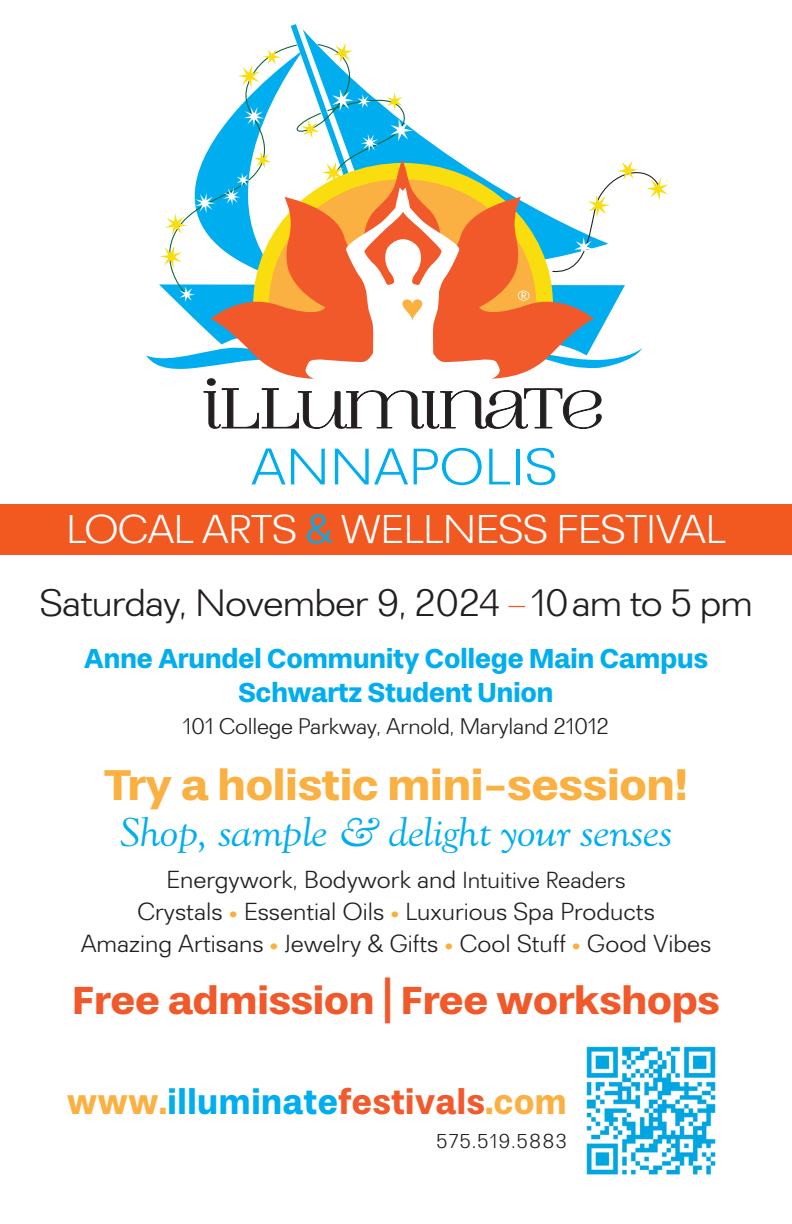
<style>
.page{position:relative;width:792px;height:1224px;background:#fff}
.page>*{position:absolute;margin:0;border:0;box-sizing:border-box;transform-origin:0 0}
.t1{font:700 44px "Stevie Sans";letter-spacing:-.02em;color:#fbb042;scale:1.08 1}
.t2{font:italic 42px "Goudy Old Sty";letter-spacing:-.02em;color:#00aeef;scale:1.13 1}
.t3{font:700 40px "Stevie Sans";letter-spacing:-.02em;color:#f1592b;scale:1.08 1}
.t4{font:300 40px "Recta";letter-spacing:-.03em;color:#fff;scale:1.13 1}
.t5{font:300 38px "Recta";letter-spacing:-.025em;color:#231f20;scale:1.1 1}
.t6{font:700 36px "Stevie Sans";color:#00aeef}
.t7{font:700 28px "Stevie Sans";letter-spacing:-.02em;color:#00aeef}
.t8{font:300 24.6px "Recta";color:#231f20;scale:1.08 1}
.t9{font:300 22.6px "Recta";letter-spacing:-.01em;color:#231f20;scale:1.08 1}
.t10{font:300 20px "Recta";letter-spacing:.05em;color:#231f20;scale:1.08 1}
.s1{color:#00aeef}
.s2{font-family:"Aire Bold Pro";font-weight:400;color:#f15921}
.s3{font-family:"Baskerville"}
.s4{font-size:23.2px}
.s5{color:#fbb039}
.s6{font-size:43.2px}
.s7{color:#fbb042}
.s8{color:#f15a2d}
</style>
<div class="page">
<div style="left:0;top:505px;width:792px;height:50px;background:#f15921"></div>
<svg style="left:409px;top:129px;width:47px;height:31px"></svg>
<svg style="left:409px;top:160px;width:143px;height:124px"></svg>
<svg style="left:409px;top:186px;width:93px;height:98px"></svg>
<svg style="left:252px;top:448px;width:73px;height:36px"></svg>
<svg style="left:335px;top:448px;width:73px;height:36px"></svg>
<svg style="left:414px;top:448px;width:68px;height:37px"></svg>
<svg style="left:489px;top:449px;width:21px;height:35px"></svg>
<hr style="left:516px;top:449px;width:3px;height:35px;background:#00aeef">
<svg style="left:527px;top:448px;width:28px;height:37px"></svg>
<svg style="left:170px;top:46px;width:239px;height:238px"></svg>
<svg style="left:195px;top:193px;width:20px;height:20px"></svg>
<svg style="left:165px;top:213px;width:22px;height:22px"></svg>
<svg style="left:160px;top:245px;width:22px;height:23px"></svg>
<svg style="left:223px;top:152px;width:48px;height:53px"></svg>
<svg style="left:146px;top:284px;width:497px;height:144px"></svg>
<svg style="left:244px;top:107px;width:20px;height:20px"></svg>
<svg style="left:238px;top:49px;width:43px;height:39px"></svg>
<svg style="left:390px;top:119px;width:23px;height:23px"></svg>
<svg style="left:387px;top:93px;width:15px;height:17px"></svg>
<svg style="left:291px;top:24px;width:88px;height:195px"></svg>
<svg style="left:551px;top:161px;width:117px;height:114px"></svg>
<img style="left:586px;top:1046px;width:130px;height:129px">
<p class="t4" style="left:66px;top:505px;width:586px">LOCAL ARTS <span class="s1">&amp;</span> WELLNESS FESTIVAL</p>
<p class="t5" style="left:39px;top:580px;width:650px">Saturday, November 9, 2024 <span class="s2">-</span> 10 am to 5 pm</p>
<p class="t7" style="left:84px;top:642px;width:626px">Anne Arundel Community College Main Campus</p>
<p class="t7" style="left:238px;top:676px;width:317px">Schwartz Student Union</p>
<p class="t9" style="left:183px;top:713px;width:396px">101 College Parkway, Arnold, Maryland 21012</p>
<p class="t1" style="left:104px;top:759px;width:543px">Try a holistic mini-session!</p>
<p class="t2" style="left:120px;top:810px;width:491px">Shop, sample <span class="s3">&amp;</span> delight your senses</p>
<p class="t8" style="left:166px;top:865px;width:427px">Energywork, Bodywork and <span class="s4">Intuitive Readers</span></p>
<p class="t8" style="left:137px;top:897px;width:481px">Crystals <span class="s5">•</span> Essential Oils <span class="s5">•</span> Luxurious Spa Products</p>
<p class="t8" style="left:81px;top:929px;width:585px">Amazing Artisans <span class="s5">•</span> Jewelry &amp; Gifts <span class="s5">•</span> Cool Stuff <span class="s5">•</span> Good Vibes</p>
<p class="t3" style="left:72px;top:977px;width:602px">Free admission <span class="s6">|</span> Free workshops</p>
<p class="t6" style="left:67px;top:1080px;width:502px"><span class="s7">www.</span>illuminate<span class="s8">festivals</span><span class="s7">.com</span></p>
<p class="t10" style="left:436px;top:1129px;width:123px">575.519.5883</p>
</div>
